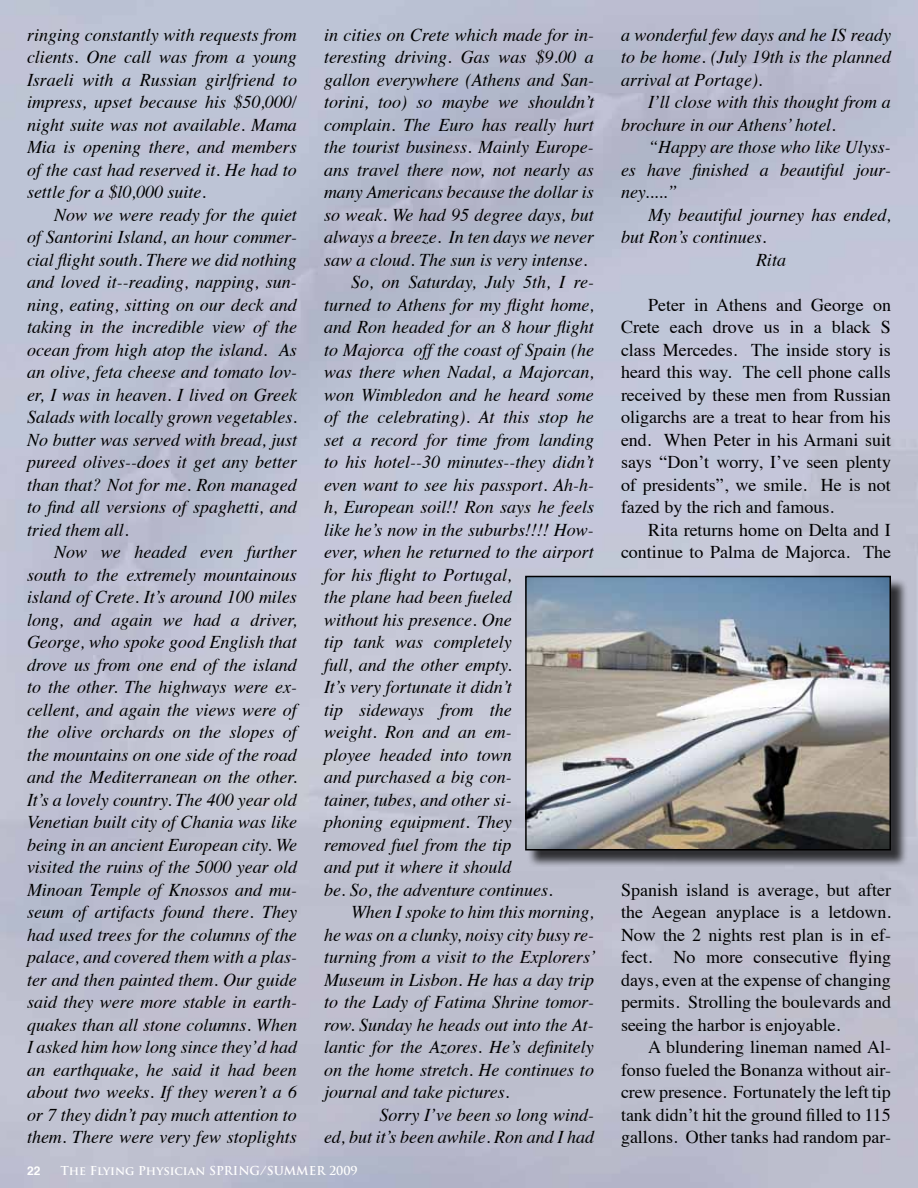
<style>
.page{position:relative;width:918px;height:1188px;background:#fff}
.page>*{position:absolute;margin:0;border:0;box-sizing:border-box;transform-origin:0 0}
.t1{font:italic 18px/22.5px "Times";color:#000;text-align:justify}
.t2{font:18px/22.5px "Times";color:#000;text-align:justify}
.t3{font:700 12px "Trajan Pro";color:#fff}
.t4{font:700 12px "Helvetica";color:#fff}
</style>
<div class="page">
<img style="left:0;top:0;width:918px;height:1188px">
<div style="left:527px;top:577px;width:381px;height:290px;background:#000;opacity:.75"></div>
<img style="left:528px;top:579px;width:360px;height:268px">
<div style="left:525px;top:576px;width:366px;height:274px;border:2px solid #000"></div>
<p class="t1" style="left:27px;top:22px;width:271px">ringing constantly with requests from clients. One call was from a young Israeli with a Russian girlfriend to impress, upset because his $50,000/ night suite was not available. Mama Mia is opening there, and members of the cast had reserved it. He had to settle for a $l0,000 suite.</p>
<p class="t1" style="left:27px;top:202px;width:272px;text-indent:27px">Now we were ready for the quiet of Santorini Island, an hour commer&shy;cial flight south. There we did nothing and loved it--reading, napping, sun&shy;ning, eating, sitting on our deck and taking in the incredible view of the ocean from high atop the island. As an olive, feta cheese and tomato lov&shy;er, I was in heaven. I lived on Greek Salads with locally grown vegetables.<br>No butter was served with bread, just pureed olives--does it get any better than that? Not for me. Ron managed to find all versions of spaghetti, and tried them all.</p>
<p class="t1" style="left:27px;top:540px;width:272px;text-indent:27px">Now we headed even further south to the extremely mountainous island of Crete. It’s around 100 miles long, and again we had a driver, George, who spoke good English that drove us from one end of the island to the other. The highways were ex&shy;cellent, and again the views were of the olive orchards on the slopes of the mountains on one side of the road and the Mediterranean on the other.<br>It’s a lovely country. The 400 year old Venetian built city of Chania was like being in an ancient European city. We visited the ruins of the 5000 year old Minoan Temple of Knossos and mu&shy;seum of artifacts found there. They had used trees for the columns of the palace, and covered them with a plas&shy;ter and then painted them. Our guide said they were more stable in earth&shy;quakes than all stone columns. When I asked him how long since they’d had an earthquake, he said it had been about two weeks. If they weren’t a 6 or 7 they didn’t pay much attention to them. There were very few stoplights</p>
<p class="t1" style="left:324px;top:22px;width:271px">in cities on Crete which made for in-</p>
<p class="t1" style="left:324px;top:45px;width:271px">teresting driving. Gas was $9.00 a</p>
<p class="t1" style="left:324px;top:67px;width:271px">gallon everywhere (Athens and San-</p>
<p class="t1" style="left:324px;top:90px;width:272px">torini, too) so maybe we shouldn’t</p>
<p class="t1" style="left:324px;top:112px;width:272px">complain. The Euro has really hurt</p>
<p class="t1" style="left:324px;top:135px;width:271px">the tourist business. Mainly Europe-</p>
<p class="t1" style="left:324px;top:157px;width:271px">ans travel there now, not nearly as</p>
<p class="t1" style="left:324px;top:180px;width:272px">many Americans because the dollar is</p>
<p class="t1" style="left:324px;top:202px;width:272px">so weak. We had 95 degree days, but</p>
<p class="t1" style="left:324px;top:225px;width:272px">always a breeze. In ten days we never</p>
<p class="t1" style="left:324px;top:247px;width:265px">saw a cloud. The sun is very intense.</p>
<p class="t1" style="left:351px;top:270px;width:244px">So, on Saturday, July 5th, I re-</p>
<p class="t1" style="left:324px;top:292px;width:271px">turned to Athens for my flight home,</p>
<p class="t1" style="left:324px;top:315px;width:271px">and Ron headed for an 8 hour flight</p>
<p class="t1" style="left:324px;top:337px;width:272px">to Majorca off the coast of Spain (he</p>
<p class="t1" style="left:324px;top:360px;width:271px">was there when Nadal, a Majorcan,</p>
<p class="t1" style="left:324px;top:382px;width:271px">won Wimbledon and he heard some</p>
<p class="t1" style="left:324px;top:405px;width:271px">of the celebrating). At this stop he</p>
<p class="t1" style="left:324px;top:427px;width:271px">set a record for time from landing</p>
<p class="t1" style="left:324px;top:450px;width:272px">to his hotel--30 minutes--they didn’t</p>
<p class="t1" style="left:324px;top:472px;width:272px">even want to see his passport. Ah-h-</p>
<p class="t1" style="left:324px;top:495px;width:272px">h, European soil!! Ron says he feels</p>
<p class="t1" style="left:324px;top:517px;width:271px">like he’s now in the suburbs!!!! How-</p>
<p class="t1" style="left:324px;top:540px;width:271px">ever, when he returned to the airport</p>
<p class="t1" style="left:324px;top:562px;width:189px">for his flight to Portugal,</p>
<p class="t1" style="left:324px;top:585px;width:189px">the plane had been fueled</p>
<p class="t1" style="left:324px;top:607px;width:189px">without his presence. One</p>
<p class="t1" style="left:324px;top:630px;width:189px">tip tank was completely</p>
<p class="t1" style="left:324px;top:652px;width:189px">full, and the other empty.</p>
<p class="t1" style="left:324px;top:675px;width:189px">It’s very fortunate it didn’t</p>
<p class="t1" style="left:324px;top:697px;width:189px">tip sideways from the</p>
<p class="t1" style="left:324px;top:720px;width:189px">weight. Ron and an em-</p>
<p class="t1" style="left:324px;top:742px;width:189px">ployee headed into town</p>
<p class="t1" style="left:324px;top:765px;width:189px">and purchased a big con-</p>
<p class="t1" style="left:324px;top:787px;width:189px">tainer, tubes, and other si-</p>
<p class="t1" style="left:324px;top:810px;width:189px">phoning equipment. They</p>
<p class="t1" style="left:324px;top:832px;width:189px">removed fuel from the tip</p>
<p class="t1" style="left:324px;top:855px;width:189px">and put it where it should</p>
<p class="t1" style="left:324px;top:877px;width:230px">be. So, the adventure continues.</p>
<p class="t1" style="left:351px;top:900px;width:244px">When I spoke to him this morning,</p>
<p class="t1" style="left:324px;top:922px;width:272px">he was on a clunky, noisy city busy re-</p>
<p class="t1" style="left:324px;top:945px;width:273px">turning from a visit to the Explorers’</p>
<p class="t1" style="left:324px;top:967px;width:272px">Museum in Lisbon. He has a day trip</p>
<p class="t1" style="left:324px;top:990px;width:271px">to the Lady of Fatima Shrine tomor-</p>
<p class="t1" style="left:324px;top:1012px;width:271px">row. Sunday he heads out into the At-</p>
<p class="t1" style="left:324px;top:1035px;width:271px">lantic for the Azores. He’s definitely</p>
<p class="t1" style="left:324px;top:1057px;width:271px">on the home stretch. He continues to</p>
<p class="t1" style="left:324px;top:1080px;width:187px">journal and take pictures.</p>
<p class="t1" style="left:379px;top:1102px;width:216px">Sorry I’ve been so long wind-</p>
<p class="t1" style="left:324px;top:1125px;width:272px">ed, but it’s been awhile. Ron and I had</p>
<p class="t4" style="left:27px;top:1161px;width:15px">22</p>
<p class="t3" style="left:60px;top:1163px;width:299px">The Flying Physician SPRING/SUMMER 2009</p>
<p class="t1" style="left:621px;top:22px;width:271px">a wonderful few days and he IS ready to be home. (July 19th is the planned arrival at Portage).</p>
<p class="t1" style="left:621px;top:90px;width:271px;text-indent:27px">I’ll close with this thought from a brochure in our Athens’ hotel.</p>
<p class="t1" style="left:621px;top:135px;width:271px;text-indent:27px">“Happy are those who like Ulyss&shy;es have finished a beautiful jour&shy;ney.....”</p>
<p class="t1" style="left:648px;top:202px;width:244px">My beautiful journey has ended,</p>
<p class="t1" style="left:621px;top:225px;width:147px">but Ron’s continues.</p>
<p class="t1" style="left:756px;top:247px;width:32px">Rita</p>
<p class="t2" style="left:621px;top:292px;width:272px;text-indent:27px">Peter in Athens and George on Crete each drove us in a black S class Mercedes. The inside story is heard this way. The cell phone calls received by these men from Russian oligarchs are a treat to hear from his end. When Peter in his Armani suit says “Don’t worry, I’ve seen plenty of presidents”, we smile. He is not fazed by the rich and famous.</p>
<p class="t2" style="left:621px;top:517px;width:271px;text-align:right">Rita returns home on Delta and I continue to Palma de Majorca. The</p>
<p class="t2" style="left:621px;top:877px;width:272px">Spanish island is average, but after the Aegean anyplace is a letdown.<br>Now the 2 nights rest plan is in ef&shy;fect. No more consecutive flying days, even at the expense of changing permits. Strolling the boulevards and seeing the harbor is enjoyable.</p>
<p class="t2" style="left:621px;top:1034px;width:271px;text-indent:27px">A blundering lineman named Al&shy;fonso fueled the Bonanza without air&shy;crew presence. Fortunately the left tip tank didn’t hit the ground filled to 115 gallons. Other tanks had random par-</p>
</div>
